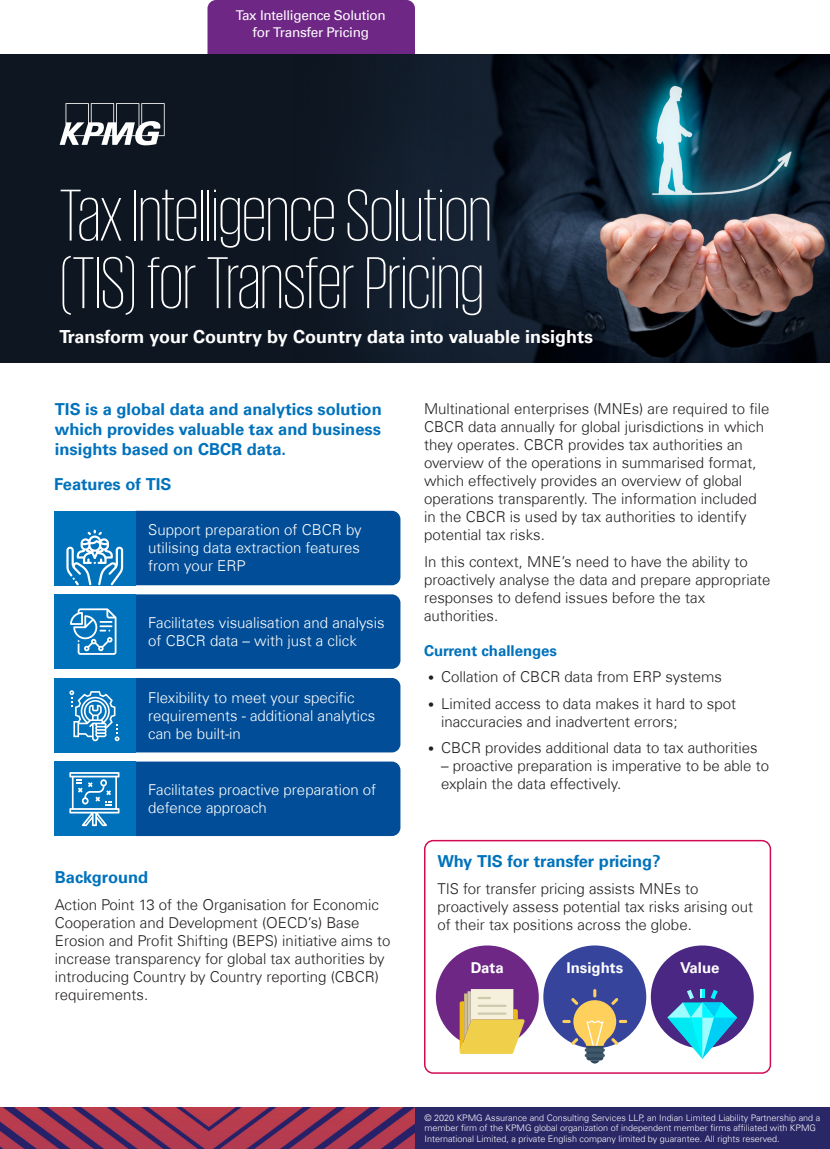
<style>
.page{position:relative;width:830px;height:1149px;background:#fff}
.page>*{position:absolute;margin:0;border:0;box-sizing:border-box;transform-origin:0 0}
.t1{font:200 75px/67.5px "KPMG";color:#fff}
.t2{font:700 18px "Universfor KPMG";color:#fff}
.t3{font:700 16.5px/19.8px "Universfor KPMG";color:#0072bc;text-align:justify}
.t4{font:300 15px/18px "Universfor KPMG";color:#231f20}
.t5{font:300 15px/18px "Universfor KPMG";color:#fff}
.t6{font:700 15px "Universfor KPMG";color:#fff}
.t7{font:700 15px "Universfor KPMG";color:#0072bc}
.t8{font:13.5px/16.2px "Universfor KPMG";letter-spacing:-.02em;color:#fff;text-align:center}
.t9{font:300 9px/10.8px "Universfor KPMG";color:#fff}
.s1{font-size:12px}
</style>
<div class="page">
<div style="left:207px;top:0;width:208px;height:54px;background:#6f2786"></div>
<div style="left:0;top:54px;width:829px;height:308px;background:#0e1621"></div>
<img style="left:368px;top:54px;width:461px;height:308px">
<div style="left:424px;top:839px;width:346px;height:234px;border:2px solid #d20c54;border-radius:9px"></div>
<div style="left:435px;top:945px;width:103px;height:103px;background:#6f2786;border-radius:50%"></div>
<div style="left:543px;top:945px;width:103px;height:103px;background:#36449c;border-radius:50%"></div>
<div style="left:650px;top:945px;width:103px;height:103px;background:#4a2783;border-radius:50%"></div>
<svg style="left:459px;top:989px;width:65px;height:64px"></svg>
<svg style="left:667px;top:989px;width:69px;height:69px"></svg>
<svg style="left:562px;top:989px;width:65px;height:74px"></svg>
<div style="left:135px;top:510px;width:265px;height:75px;background:#014d97"></div>
<div style="left:135px;top:678px;width:265px;height:74px;background:#014d97"></div>
<div style="left:135px;top:594px;width:265px;height:74px;background:#014d97"></div>
<div style="left:135px;top:761px;width:265px;height:74px;background:#014d97"></div>
<div style="left:54px;top:510px;width:81px;height:75px;background:#0072bc"></div>
<div style="left:54px;top:677px;width:81px;height:75px;background:#0072bc"></div>
<div style="left:54px;top:594px;width:81px;height:74px;background:#0072bc"></div>
<div style="left:54px;top:761px;width:81px;height:74px;background:#0072bc"></div>
<svg style="left:66px;top:529px;width:57px;height:56px"></svg>
<svg style="left:70px;top:608px;width:46px;height:46px"></svg>
<svg style="left:69px;top:690px;width:50px;height:51px"></svg>
<svg style="left:69px;top:772px;width:50px;height:53px"></svg>
<svg style="left:60px;top:103px;width:104px;height:42px"></svg>
<img style="left:0;top:1107px;width:415px;height:41px">
<div style="left:415px;top:1106px;width:414px;height:42px;background:#2a2767"></div>
<p class="t8" style="left:235px;top:8px;width:151px">Tax Intelligence Solution for Transfer Pricing</p>
<p class="t1" style="left:60px;top:180px;width:433px">Tax Intelligence Solution (TIS) for Transfer Pricing</p>
<p class="t2" style="left:60px;top:325px;width:535px">Transform your Country by Country data into valuable insights</p>
<p class="t3" style="left:55px;top:399px;width:328px">TIS is a global data and analytics solution which provides valuable tax and business insights based on CBCR data.</p>
<p class="t3" style="left:54px;top:474px;width:119px">Features of TIS</p>
<p class="t5" style="left:148px;top:521px;width:215px;text-align:justify">Support preparation of CBCR by utilising data extraction features from your ERP</p>
<p class="t5" style="left:148px;top:613px;width:238px">Facilitates visualisation and analysis of CBCR data – with just a click</p>
<p class="t5" style="left:148px;top:688px;width:228px">Flexibility to meet your specific requirements - additional analytics can be built-in</p>
<p class="t5" style="left:148px;top:780px;width:229px">Facilitates proactive preparation of defence approach</p>
<p class="t3" style="left:55px;top:867px;width:95px">Background</p>
<p class="t4" style="left:55px;top:895px;width:337px">Action Point 13 of the Organisation for Economic Cooperation and Development (OECD’s) Base Erosion and Profit Shifting (BEPS) initiative aims to increase transparency for global tax authorities by introducing Country by Country reporting (CBCR) requirements.</p>
<p class="t4" style="left:424px;top:399px;width:347px">Multinational enterprises (MNEs) are required to file CBCR data annually for global jurisdictions in which they operates. CBCR provides tax authorities an overview of the operations in summarised format, which effectively provides an overview of global operations transparently. The information included in the CBCR is used by tax authorities to identify potential tax risks.</p>
<p class="t4" style="left:424px;top:552px;width:348px">In this context, MNE’s need to have the ability to proactively analyse the data and prepare appropriate responses to defend issues before the tax authorities.</p>
<p class="t7" style="left:424px;top:641px;width:134px">Current challenges</p>
<p class="t4" style="left:428px;top:667px;width:295px"><span class="s1">•</span> Collation of CBCR data from ERP systems</p>
<p class="t4" style="left:441px;top:694px;width:296px;text-indent:-13px"><span class="s1">•</span> Limited access to data makes it hard to spot inaccuracies and inadvertent errors;</p>
<p class="t4" style="left:428px;top:738px;width:331px"><span class="s1">•</span> CBCR provides additional data to tax authorities</p>
<p class="t4" style="left:441px;top:756px;width:329px">– proactive preparation is imperative to be able to explain the data effectively.</p>
<p class="t3" style="left:437px;top:851px;width:225px">Why TIS for transfer pricing?</p>
<p class="t4" style="left:437px;top:878px;width:317px">TIS for transfer pricing assists MNEs to proactively assess potential tax risks arising out of their tax positions across the globe.</p>
<p class="t6" style="left:470px;top:958px;width:34px">Data</p>
<p class="t6" style="left:566px;top:958px;width:58px">Insights</p>
<p class="t6" style="left:679px;top:958px;width:41px">Value</p>
<p class="t9" style="left:424px;top:1111px;width:397px">© 2020 KPMG Assurance and Consulting Services LLP, an Indian Limited Liability Partnership and a member firm of the KPMG global organization of independent member firms affiliated with KPMG<br>International Limited, a private English company limited by guarantee. All rights reserved.</p>
</div>
